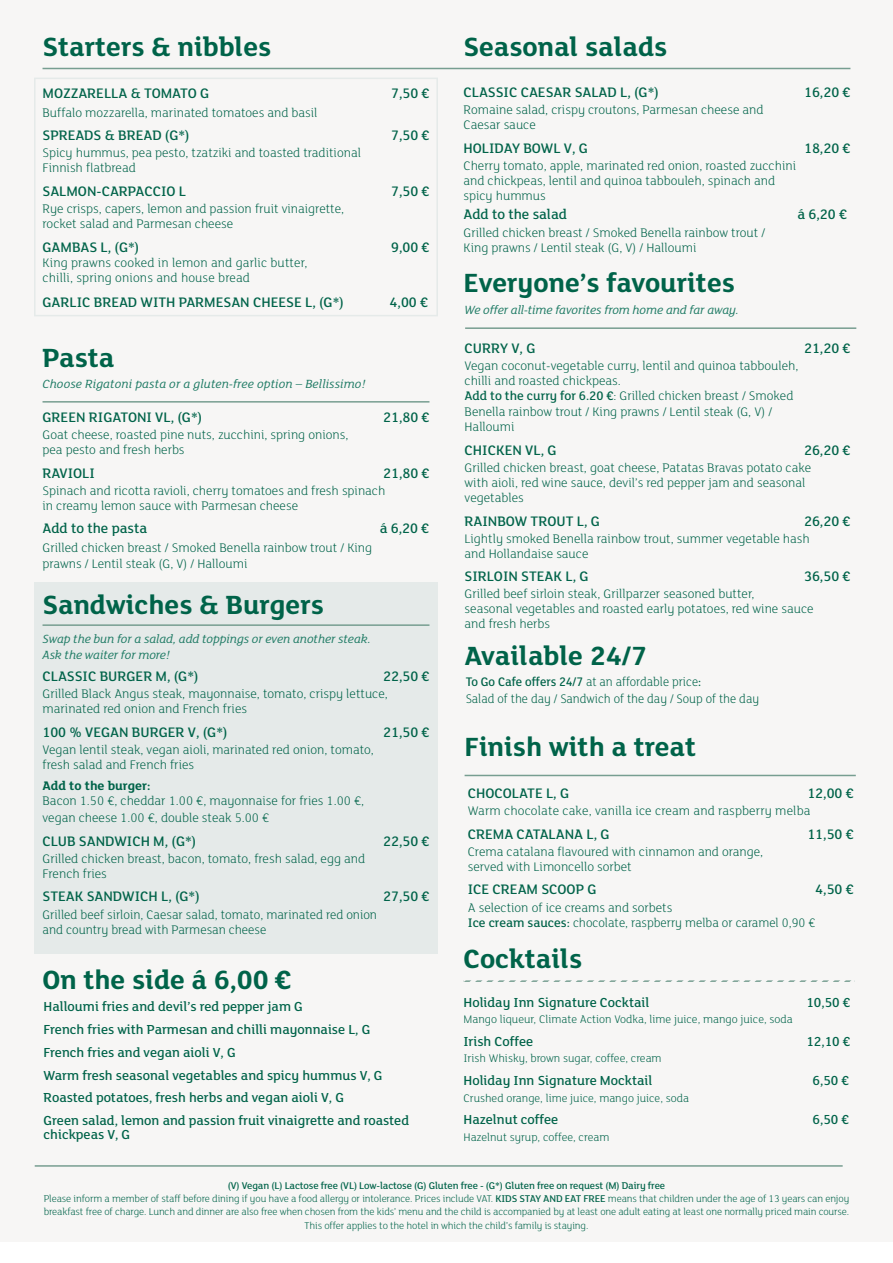
<style>
.page{position:relative;width:893px;height:1263px;background:#fff}
.page>*{position:absolute;margin:0;border:0;box-sizing:border-box;transform-origin:0 0}
.t1{font:700 28.65px "FS Lola";color:#006349}
.t2{font:500 15px "FS Lola";color:#006349}
.t3{font:500 14.25px/22.8px "FS Lola";color:#006349}
.t4{font:300 13.5px/15px "FS Lola";color:#006349}
.t5{font:300 13.5px/16.5px "FS Lola";color:#006349;scale:.95 1}
.t6{font:700 13.5px "FS Lola";color:#006349}
.t7{font:italic 12.9px/15.5px "FS Lola";letter-spacing:-.005em;color:#1f7b65}
.t8{font:300 12px "FS Lola";color:#006349}
.t9{font:300 10.65px/13px "FS Lola";letter-spacing:-.01em;color:#006349;text-align:center}
.s1{font-weight:500}
</style>
<div class="page">
<div style="left:0;top:0;width:893px;height:1242px;background:#f7f6f5"></div>
<div style="left:34px;top:583px;width:404px;height:371px;background:#e5eae9"></div>
<hr style="left:43px;top:68px;width:807px;height:1px;background:#779e91">
<hr style="left:35px;top:1165px;width:808px;height:2px;background:#779e91">
<div style="left:34px;top:78px;width:404px;height:238px;border:2px solid #e5eae9"></div>
<hr style="left:43px;top:624px;width:386px;height:2px;background:#779e91">
<hr style="left:465px;top:327px;width:391px;height:2px;background:#779e91">
<hr style="left:43px;top:401px;width:386px;height:2px;background:#779e91">
<svg style="left:463px;top:980px;width:392px;height:2px"></svg>
<hr style="left:465px;top:775px;width:391px;height:1px;background:#779e91">
<h1 class="t1" style="left:43px;top:26px;width:230px">Starters &amp; nibbles</h1>
<p class="t2" style="left:43px;top:84px;width:168px">MOZZARELLA &amp; TOMATO G</p>
<p class="t2" style="left:391px;top:84px;width:40px">7,50 €</p>
<p class="t4" style="left:43px;top:104px;width:276px">Buffalo mozzarella, marinated tomatoes and basil</p>
<p class="t2" style="left:43px;top:126px;width:149px">SPREADS &amp; BREAD (G*)</p>
<p class="t2" style="left:391px;top:126px;width:40px">7,50 €</p>
<p class="t4" style="left:43px;top:145px;width:320px">Spicy hummus, pea pesto, tzatziki and toasted traditional<br>Finnish flatbread</p>
<p class="t2" style="left:43px;top:181px;width:145px">SALMON-CARPACCIO L</p>
<p class="t2" style="left:391px;top:181px;width:40px">7,50 €</p>
<p class="t4" style="left:43px;top:201px;width:303px">Rye crisps, capers, lemon and passion fruit vinaigrette, rocket salad and Parmesan cheese</p>
<p class="t2" style="left:43px;top:237px;width:98px">GAMBAS L, (G*)</p>
<p class="t2" style="left:391px;top:237px;width:40px">9,00 €</p>
<p class="t4" style="left:43px;top:254px;width:266px">King prawns cooked in lemon and garlic butter, chilli, spring onions and house bread</p>
<p class="t2" style="left:43px;top:293px;width:303px">GARLIC BREAD WITH PARMESAN CHEESE L, (G*)</p>
<p class="t2" style="left:390px;top:293px;width:40px">4,00 €</p>
<h1 class="t1" style="left:43px;top:338px;width:73px">Pasta</h1>
<p class="t7" style="left:43px;top:375px;width:325px">Choose Rigatoni pasta or a gluten-free option – Bellissimo!</p>
<p class="t2" style="left:43px;top:407px;width:161px">GREEN RIGATONI VL, (G*)</p>
<p class="t2" style="left:383px;top:407px;width:48px">21,80 €</p>
<p class="t4" style="left:43px;top:427px;width:307px">Goat cheese, roasted pine nuts, zucchini, spring onions, pea pesto and fresh herbs</p>
<p class="t2" style="left:43px;top:463px;width:54px">RAVIOLI</p>
<p class="t2" style="left:383px;top:463px;width:48px">21,80 €</p>
<p class="t4" style="left:43px;top:482px;width:344px">Spinach and ricotta ravioli, cherry tomatoes and fresh spinach in creamy lemon sauce with Parmesan cheese</p>
<p class="t2" style="left:43px;top:519px;width:106px">Add to the pasta</p>
<p class="t2" style="left:380px;top:519px;width:51px">á 6,20 €</p>
<p class="t4" style="left:43px;top:539px;width:331px;line-height:16.2px">Grilled chicken breast / Smoked Benella rainbow trout / King prawns / Lentil steak (G, V) / Halloumi</p>
<h1 class="t1" style="left:43px;top:585px;width:283px">Sandwiches &amp; Burgers</h1>
<p class="t7" style="left:43px;top:631px;width:330px">Swap the bun for a salad, add toppings or even another steak.<br>Ask the waiter for more!</p>
<p class="t2" style="left:43px;top:666px;width:158px">CLASSIC BURGER M, (G*)</p>
<p class="t2" style="left:383px;top:666px;width:48px">22,50 €</p>
<p class="t4" style="left:43px;top:686px;width:347px">Grilled Black Angus steak, mayonnaise, tomato, crispy lettuce, marinated red onion and French fries</p>
<p class="t2" style="left:43px;top:722px;width:186px">100 % VEGAN BURGER V, (G*)</p>
<p class="t2" style="left:383px;top:722px;width:48px">21,50 €</p>
<p class="t4" style="left:43px;top:741px;width:333px">Vegan lentil steak, vegan aioli, marinated red onion, tomato, fresh salad and French fries</p>
<p class="t6" style="left:43px;top:776px;width:109px">Add to the burger:</p>
<p class="t4" style="left:43px;top:791px;width:323px;line-height:17.2px">Bacon 1.50 €, cheddar 1.00 €, mayonnaise for fries 1.00 €, vegan cheese 1.00 €, double steak 5.00 €</p>
<p class="t2" style="left:43px;top:831px;width:155px">CLUB SANDWICH M, (G*)</p>
<p class="t2" style="left:383px;top:831px;width:48px">22,50 €</p>
<p class="t4" style="left:43px;top:850px;width:324px">Grilled chicken breast, bacon, tomato, fresh salad, egg and<br>French fries</p>
<p class="t2" style="left:43px;top:887px;width:159px">STEAK SANDWICH L, (G*)</p>
<p class="t2" style="left:383px;top:887px;width:48px">27,50 €</p>
<p class="t4" style="left:43px;top:906px;width:336px">Grilled beef sirloin, Caesar salad, tomato, marinated red onion and country bread with Parmesan cheese</p>
<h1 class="t1" style="left:43px;top:960px;width:251px">On the side á 6,00 €</h1>
<p class="t3" style="left:44px;top:995px;width:367px">Halloumi fries and devil’s red pepper jam G<br>French fries with Parmesan and chilli mayonnaise L, G French fries and vegan aioli V, G<br>Warm fresh seasonal vegetables and spicy hummus V, G Roasted potatoes, fresh herbs and vegan aioli V, G<br>Green salad, lemon and passion fruit vinaigrette and roasted</p>
<p class="t3" style="left:44px;top:1123px;width:88px">chickpeas V, G</p>
<h1 class="t1" style="left:463px;top:26px;width:205px">Seasonal salads</h1>
<p class="t2" style="left:463px;top:83px;width:197px">CLASSIC CAESAR SALAD L, (G*)</p>
<p class="t2" style="left:804px;top:83px;width:48px">16,20 €</p>
<p class="t4" style="left:463px;top:102px;width:302px">Romaine salad, crispy croutons, Parmesan cheese and<br>Caesar sauce</p>
<p class="t2" style="left:463px;top:138px;width:126px">HOLIDAY BOWL V, G</p>
<p class="t2" style="left:804px;top:138px;width:48px">18,20 €</p>
<p class="t4" style="left:463px;top:158px;width:334px">Cherry tomato, apple, marinated red onion, roasted zucchini and chickpeas, lentil and quinoa tabbouleh, spinach and spicy hummus</p>
<p class="t2" style="left:463px;top:204px;width:105px">Add to the salad</p>
<p class="t2" style="left:797px;top:204px;width:51px">á 6,20 €</p>
<p class="t4" style="left:463px;top:225px;width:303px">Grilled chicken breast / Smoked Benella rainbow trout /<br>King prawns / Lentil steak (G, V) / Halloumi</p>
<h1 class="t1" style="left:463px;top:263px;width:273px">Everyone’s favourites</h1>
<p class="t7" style="left:465px;top:301px;width:276px">We offer all-time favorites from home and far away.</p>
<p class="t2" style="left:465px;top:338px;width:72px">CURRY V, G</p>
<p class="t2" style="left:804px;top:338px;width:48px">21,20 €</p>
<p class="t4" style="left:465px;top:357px;width:335px">Vegan coconut-vegetable curry, lentil and quinoa tabbouleh, chilli and roasted chickpeas.<br><span class="s1">Add to the curry for 6.20 €</span>: Grilled chicken breast / Smoked Benella rainbow trout / King prawns / Lentil steak (G, V) / Halloumi</p>
<p class="t2" style="left:465px;top:440px;width:93px">CHICKEN VL, G</p>
<p class="t2" style="left:804px;top:440px;width:48px">26,20 €</p>
<p class="t4" style="left:465px;top:460px;width:348px">Grilled chicken breast, goat cheese, Patatas Bravas potato cake with aioli, red wine sauce, devil’s red pepper jam and seasonal vegetables</p>
<p class="t2" style="left:465px;top:511px;width:137px">RAINBOW TROUT L, G</p>
<p class="t2" style="left:804px;top:511px;width:48px">26,20 €</p>
<p class="t4" style="left:465px;top:530px;width:347px">Lightly smoked Benella rainbow trout, summer vegetable hash and Hollandaise sauce</p>
<p class="t2" style="left:465px;top:567px;width:126px">SIRLOIN STEAK L, G</p>
<p class="t2" style="left:804px;top:567px;width:48px">36,50 €</p>
<p class="t4" style="left:465px;top:586px;width:350px">Grilled beef sirloin steak, Grillparzer seasoned butter,<br>seasonal vegetables and roasted early potatoes, red wine sauce and fresh herbs</p>
<h1 class="t1" style="left:465px;top:636px;width:184px">Available 24/7</h1>
<p class="t5" style="left:466px;top:673px;width:310px"><span class="s1">To Go Cafe offers 24/7</span> at an affordable price<span class="s1">:<br></span>Salad of the day / Sandwich of the day / Soup of the day</p>
<h1 class="t1" style="left:465px;top:727px;width:233px">Finish with a treat</h1>
<p class="t2" style="left:468px;top:783px;width:103px">CHOCOLATE L, G</p>
<p class="t2" style="left:807px;top:783px;width:48px">12,00 €</p>
<p class="t4" style="left:468px;top:803px;width:344px">Warm chocolate cake, vanilla ice cream and raspberry melba</p>
<p class="t2" style="left:468px;top:824px;width:143px">CREMA CATALANA L, G</p>
<p class="t2" style="left:807px;top:824px;width:48px">11,50 €</p>
<p class="t4" style="left:468px;top:843px;width:297px">Crema catalana flavoured with cinnamon and orange, served with Limoncello sorbet</p>
<p class="t2" style="left:468px;top:880px;width:130px">ICE CREAM SCOOP G</p>
<p class="t2" style="left:815px;top:880px;width:40px">4,50 €</p>
<p class="t4" style="left:468px;top:899px;width:349px">A selection of ice creams and sorbets<br><span class="s1">Ice cream sauces:</span> chocolate, raspberry melba or caramel 0,90 €</p>
<h1 class="t1" style="left:463px;top:939px;width:120px">Cocktails</h1>
<p class="t3" style="left:463px;top:990px;width:187px">Holiday Inn Signature Cocktail</p>
<p class="t3" style="left:806px;top:990px;width:45px">10,50 €</p>
<p class="t8" style="left:463px;top:1011px;width:331px">Mango liqueur, Climate Action Vodka, lime juice, mango juice, soda</p>
<p class="t3" style="left:463px;top:1029px;width:71px">Irish Coffee</p>
<p class="t3" style="left:806px;top:1029px;width:45px">12,10 €</p>
<p class="t8" style="left:463px;top:1051px;width:200px">Irish Whisky, brown sugar, coffee, cream</p>
<p class="t3" style="left:463px;top:1068px;width:190px">Holiday Inn Signature Mocktail</p>
<p class="t3" style="left:813px;top:1068px;width:38px">6,50 €</p>
<p class="t8" style="left:463px;top:1090px;width:227px">Crushed orange, lime juice, mango juice, soda</p>
<p class="t3" style="left:463px;top:1108px;width:96px">Hazelnut coffee</p>
<p class="t3" style="left:813px;top:1108px;width:38px">6,50 €</p>
<p class="t8" style="left:463px;top:1129px;width:147px">Hazelnut syrup, coffee, cream</p>
<p class="t9" style="left:44px;top:1179px;width:807px"><span class="s1">(V) Vegan (L) Lactose free (VL) Low-lactose (G) Gluten free - (G*) Gluten free on request (M) Dairy free<br></span>Please inform a member of staff before dining if you have a food allergy or intolerance. Prices include VAT. <span class="s1">KIDS STAY AND EAT FREE</span> means that children under the age of 13 years can enjoy breakfast free of charge. Lunch and dinner are also free when chosen from the kids’ menu and the child is accompanied by at least one adult eating at least one normally priced main course.<br>This offer applies to the hotel in which the child’s family is staying.</p>
</div>
